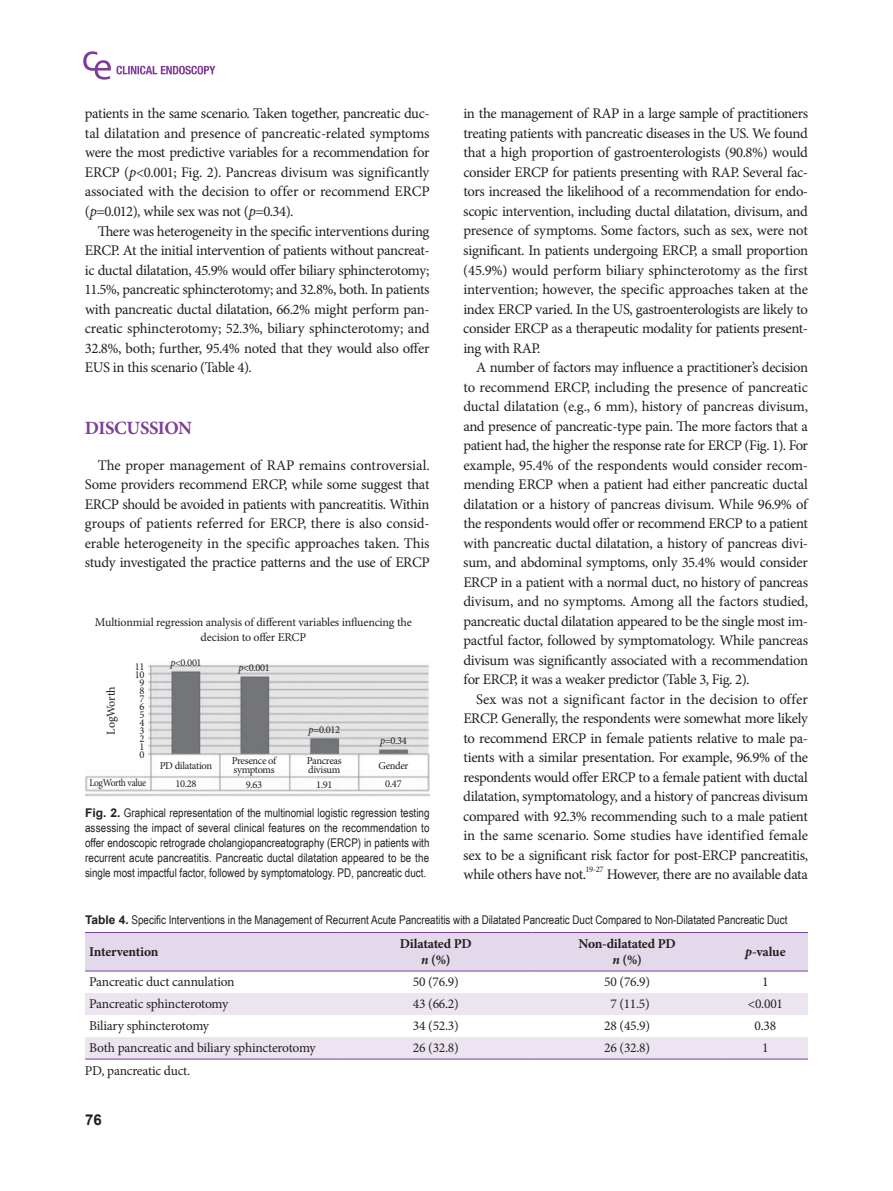
<style>
.page{position:relative;width:893px;height:1191px;background:#fff}
.page>*{position:absolute;margin:0;border:0;box-sizing:border-box;transform-origin:0 0}
.t1{font:700 18.75px "Minion Pro";letter-spacing:-.025em;color:#7e3e98}
.t2{font:700 15px "Arial";color:#231f20}
.t3{font:14.7px/19.5px "Minion Pro";letter-spacing:-.025em;color:#231f20;text-align:justify}
.t4{font:13.5px "Minion Pro";letter-spacing:-.02em;color:#231f20}
.t5{font:700 13.5px/16.5px "Minion Pro";letter-spacing:-.02em;color:#231f20;text-align:center}
.t6{font:12px/15px "Arial Narrow";color:#231f20;text-align:justify}
.t7{font:12px/15px "Minion Pro";letter-spacing:-.015em;color:#231f20;text-align:center}
.t8{font:10.5px/7.9px "Minion Pro";letter-spacing:-.035em;color:#231f20;text-align:center}
.t9{font:10.5px "Minion Pro";letter-spacing:-.035em;color:#231f20;scale:.9 1}
.t10{font:8.55px "Minion Pro";color:#231f20}
.s1{font-style:italic}
.s2{font-family:"Arial";font-weight:700}
</style>
<div class="page">
<svg style="left:117px;top:66px;width:98px;height:8px"></svg>
<svg style="left:83px;top:51px;width:28px;height:29px"></svg>
<div style="left:85px;top:933px;width:723px;height:37px;background:#e3d9eb"></div>
<svg style="left:85px;top:993px;width:723px;height:65px;fill:#ece5f1"></svg>
<hr style="left:85px;top:932px;width:255px;height:1px;background:#7e3e98">
<hr style="left:340px;top:932px;width:191px;height:1px;background:#7e3e98">
<hr style="left:531px;top:932px;width:192px;height:1px;background:#7e3e98">
<hr style="left:723px;top:932px;width:85px;height:1px;background:#7e3e98">
<hr style="left:85px;top:970px;width:255px;height:1px;background:#7e3e98">
<hr style="left:340px;top:970px;width:191px;height:1px;background:#7e3e98">
<hr style="left:531px;top:970px;width:192px;height:1px;background:#7e3e98">
<hr style="left:723px;top:970px;width:85px;height:1px;background:#7e3e98">
<hr style="left:531px;top:1058px;width:192px;height:1px;background:#7e3e98">
<hr style="left:723px;top:1058px;width:85px;height:1px;background:#7e3e98">
<hr style="left:85px;top:1058px;width:255px;height:1px;background:#7e3e98">
<hr style="left:340px;top:1058px;width:191px;height:1px;background:#7e3e98">
<img style="left:85px;top:664px;width:344px;height:132px">
<p class="t3" style="left:85px;top:104px;width:346px">patients in the same scenario. Taken together, pancreatic duc&shy;tal dilatation and presence of pancreatic-related symptoms were the most predictive variables for a recommendation for ERCP (<span class="s1">p</span>&lt;0.001; Fig. 2). Pancreas divisum was significantly associated with the decision to offer or recommend ERCP (<span class="s1">p</span>=0.012), while sex was not (<span class="s1">p</span>=0.34).</p>
<p class="t3" style="left:85px;top:221px;width:347px;text-indent:13px">There was heterogeneity in the specific interventions during ERCP. At the initial intervention of patients without pancreat&shy;ic ductal dilatation, 45.9% would offer biliary sphincterotomy; 11.5%, pancreatic sphincterotomy; and 32.8%, both. In patients with pancreatic ductal dilatation, 66.2% might perform pan&shy;creatic sphincterotomy; 52.3%, biliary sphincterotomy; and 32.8%, both; further, 95.4% noted that they would also offer EUS in this scenario (Table 4).</p>
<p class="t3" style="left:463px;top:104px;width:346px">in the management of RAP in a large sample of practitioners treating patients with pancreatic diseases in the US. We found that a high proportion of gastroenterologists (90.8%) would consider ERCP for patients presenting with RAP. Several fac&shy;tors increased the likelihood of a recommendation for endo&shy;scopic intervention, including ductal dilatation, divisum, and presence of symptoms. Some factors, such as sex, were not significant. In patients undergoing ERCP, a small proportion (45.9%) would perform biliary sphincterotomy as the first intervention; however, the specific approaches taken at the index ERCP varied. In the US, gastroenterologists are likely to consider ERCP as a therapeutic modality for patients present&shy;ing with RAP.</p>
<p class="t3" style="left:463px;top:358px;width:346px;text-indent:13px">A number of factors may influence a practitioner’s decision to recommend ERCP, including the presence of pancreatic ductal dilatation (e.g., 6 mm), history of pancreas divisum, and presence of pancreatic-type pain. The more factors that a patient had, the higher the response rate for ERCP (Fig. 1). For example, 95.4% of the respondents would consider recom&shy;mending ERCP when a patient had either pancreatic ductal dilatation or a history of pancreas divisum. While 96.9% of the respondents would offer or recommend ERCP to a patient with pancreatic ductal dilatation, a history of pancreas divi&shy;sum, and abdominal symptoms, only 35.4% would consider ERCP in a patient with a normal duct, no history of pancreas divisum, and no symptoms. Among all the factors studied, pancreatic ductal dilatation appeared to be the single most im&shy;pactful factor, followed by symptomatology. While pancreas divisum was significantly associated with a recommendation for ERCP, it was a weaker predictor (Table 3, Fig. 2).</p>
<p class="t3" style="left:463px;top:689px;width:346px;text-indent:13px">Sex was not a significant factor in the decision to offer ERCP. Generally, the respondents were somewhat more likely to recommend ERCP in female patients relative to male pa&shy;tients with a similar presentation. For example, 96.9% of the respondents would offer ERCP to a female patient with ductal dilatation, symptomatology, and a history of pancreas divisum compared with 92.3% recommending such to a male patient in the same scenario. Some studies have identified female sex to be a significant risk factor for post-ERCP pancreatitis, while others have not.</p>
<p class="t1" style="left:85px;top:415px;width:109px">DISCUSSION</p>
<p class="t3" style="left:85px;top:455px;width:346px;text-indent:13px">The proper management of RAP remains controversial.<br>Some providers recommend ERCP, while some suggest that ERCP should be avoided in patients with pancreatitis. Within groups of patients referred for ERCP, there is also consid&shy;erable heterogeneity in the specific approaches taken. This study investigated the practice patterns and the use of ERCP</p>
<p class="t7" style="left:95px;top:614px;width:318px">Multionmial regression analysis of different variables influencing the decision to offer ERCP</p>
<p class="t8" style="left:170px;top:658px;width:33px"><span class="s1">p</span>&lt;0.001</p>
<p class="t8" style="left:135px;top:663px;width:11px">11<br>10<br>9<br>8<br>7<br>6<br>5<br>4<br>3<br>2<br>1<br>0</p>
<p class="t9" style="left:89px;top:776px;width:65px">LogWorth value</p>
<p class="t8" style="left:239px;top:664px;width:33px"><span class="s1">p</span>&lt;0.001</p>
<p class="t7" style="left:104px;top:734px;width:50px;rotate:-90deg">LogWorth</p>
<p class="t8" style="left:309px;top:725px;width:33px"><span class="s1">p</span>=0.012</p>
<p class="t8" style="left:380px;top:737px;width:28px"><span class="s1">p</span>=0.34</p>
<p class="t8" style="left:378px;top:756px;width:32px;line-height:18.3px">Gender<br>0.47</p>
<p class="t8" style="left:232px;top:756px;width:46px;line-height:9px;text-align:left">Presence of symptoms</p>
<p class="t8" style="left:246px;top:780px;width:18px">9.63</p>
<p class="t8" style="left:307px;top:756px;width:36px;line-height:9px;text-align:left">Pancreas divisum</p>
<p class="t8" style="left:316px;top:780px;width:18px">1.91</p>
<p class="t8" style="left:160px;top:756px;width:54px;line-height:18.3px">PD dilatation<br>10.28</p>
<p class="t6" style="left:85px;top:805px;width:346px"><span class="s2">Fig. 2.</span> Graphical representation of the multinomial logistic regression testing assessing the impact of several clinical features on the recommendation to offer endoscopic retrograde cholangiopancreatography (ERCP) in patients with recurrent acute pancreatitis. Pancreatic ductal dilatation appeared to be the single most impactful factor, followed by symptomatology. PD, pancreatic duct.</p>
<p class="t10" style="left:585px;top:864px;width:20px">19-27</p>
<p class="t3" style="left:607px;top:865px;width:203px">However, there are no available data</p>
<p class="t6" style="left:85px;top:912px;width:704px"><span class="s2">Table 4.</span> Specific Interventions in the Management of Recurrent Acute Pancreatitis with a Dilatated Pancreatic Duct Compared to Non-Dilatated Pancreatic Duct</p>
<p class="t5" style="left:89px;top:943px;width:71px">Intervention</p>
<p class="t5" style="left:400px;top:935px;width:74px">Dilatated PD <span class="s1">n</span> (%)</p>
<p class="t5" style="left:579px;top:935px;width:99px">Non-dilatated PD <span class="s1">n</span> (%)</p>
<p class="t5" style="left:745px;top:943px;width:42px"><span class="s1">p</span>-value</p>
<p class="t4" style="left:89px;top:973px;width:147px">Pancreatic duct cannulation</p>
<p class="t4" style="left:413px;top:973px;width:47px">50 (76.9)</p>
<p class="t4" style="left:604px;top:973px;width:47px">50 (76.9)</p>
<p class="t4" style="left:762px;top:973px;width:8px">1</p>
<p class="t4" style="left:89px;top:995px;width:141px">Pancreatic sphincterotomy</p>
<p class="t4" style="left:413px;top:995px;width:47px">43 (66.2)</p>
<p class="t4" style="left:610px;top:995px;width:41px">7 (11.5)</p>
<p class="t4" style="left:748px;top:995px;width:37px">&lt;0.001</p>
<p class="t4" style="left:89px;top:1017px;width:121px">Biliary sphincterotomy</p>
<p class="t4" style="left:413px;top:1017px;width:47px">34 (52.3)</p>
<p class="t4" style="left:604px;top:1017px;width:47px">28 (45.9)</p>
<p class="t4" style="left:754px;top:1017px;width:23px">0.38</p>
<p class="t4" style="left:89px;top:1039px;width:228px">Both pancreatic and biliary sphincterotomy</p>
<p class="t4" style="left:413px;top:1039px;width:47px">26 (32.8)</p>
<p class="t4" style="left:604px;top:1039px;width:47px">26 (32.8)</p>
<p class="t4" style="left:762px;top:1039px;width:8px">1</p>
<p class="t4" style="left:85px;top:1061px;width:107px">PD, pancreatic duct.</p>
<p class="t2" style="left:85px;top:1109px;width:18px">76</p>
</div>
